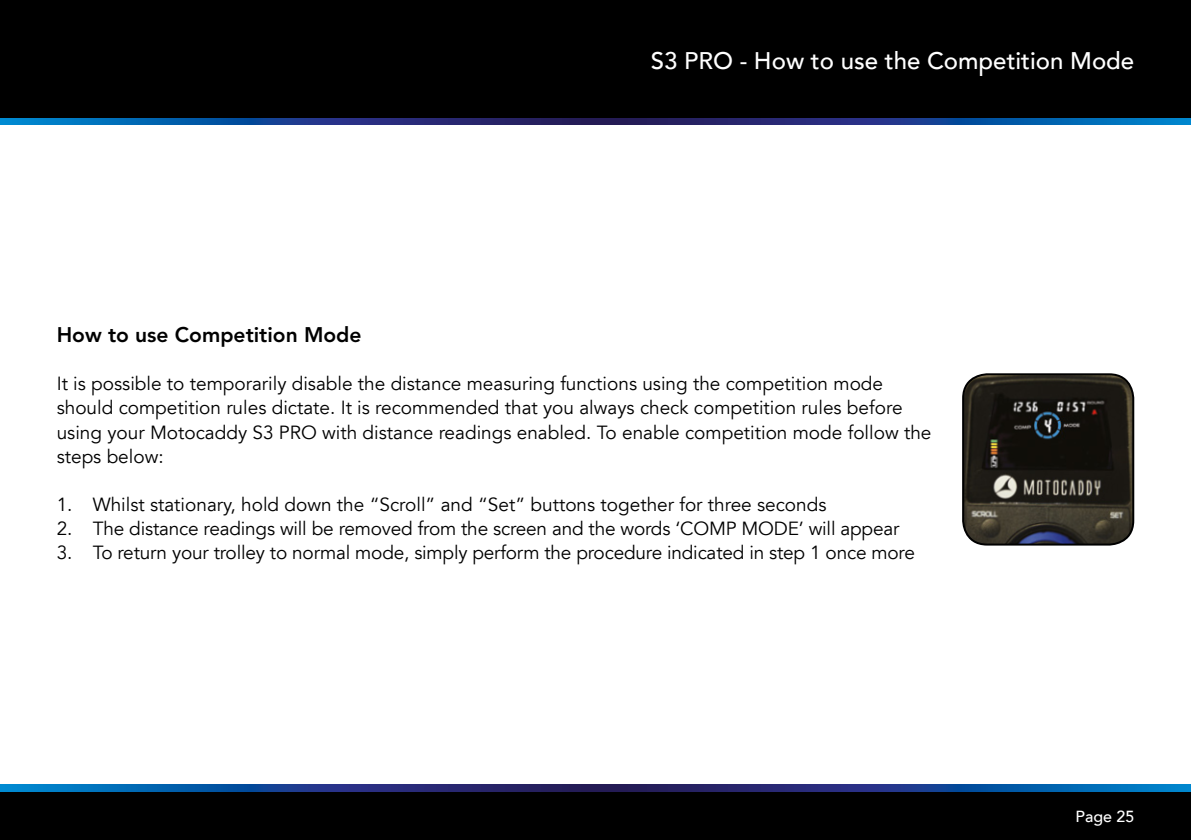
<style>
.page{position:relative;width:1191px;height:840px;background:#fff}
.page>*{position:absolute;margin:0;border:0;box-sizing:border-box;transform-origin:0 0}
.t1{font:500 24px "Avenir LT";color:#fff}
.t2{font:800 21px "Avenir LT Std";color:#000}
.t3{font:19px/24px "Avenir LT";color:#000}
.t4{font:500 16px "Avenir LT";color:#fff}
</style>
<div class="page">
<div style="left:0;top:790px;width:1191px;height:49px;background:#000"></div>
<div style="left:0;top:0;width:1191px;height:118px;background:#000"></div>
<svg style="left:1px;top:784px;width:1190px;height:6px;background:#15448f"></svg>
<svg style="left:0;top:118px;width:1191px;height:6px;background:#15448f"></svg>
<img style="left:963px;top:374px;width:170px;height:170px">
<div style="left:962px;top:373px;width:172px;height:172px;border:2px solid #000;border-radius:24px"></div>
<p class="t1" style="left:651px;top:47px;width:485px">S3 PRO - How to use the Competition Mode</p>
<p class="t2" style="left:57px;top:322px;width:306px">How to use Competition Mode</p>
<p class="t3" style="left:57px;top:372px;width:876px">It is possible to temporarily disable the distance measuring functions using the competition mode should competition rules dictate. It is recommended that you always check competition rules before using your Motocaddy S3 PRO with distance readings enabled. To enable competition mode follow the steps below:</p>
<p class="t3" style="left:57px;top:492px;width:771px">1. Whilst stationary, hold down the “Scroll” and “Set” buttons together for three seconds</p>
<p class="t3" style="left:57px;top:516px;width:844px">2. The distance readings will be removed from the screen and the words ‘COMP MODE’ will appear</p>
<p class="t3" style="left:57px;top:540px;width:859px">3. To return your trolley to normal mode, simply perform the procedure indicated in step 1 once more</p>
<p class="t4" style="left:1075px;top:806px;width:60px">Page 25</p>
</div>
